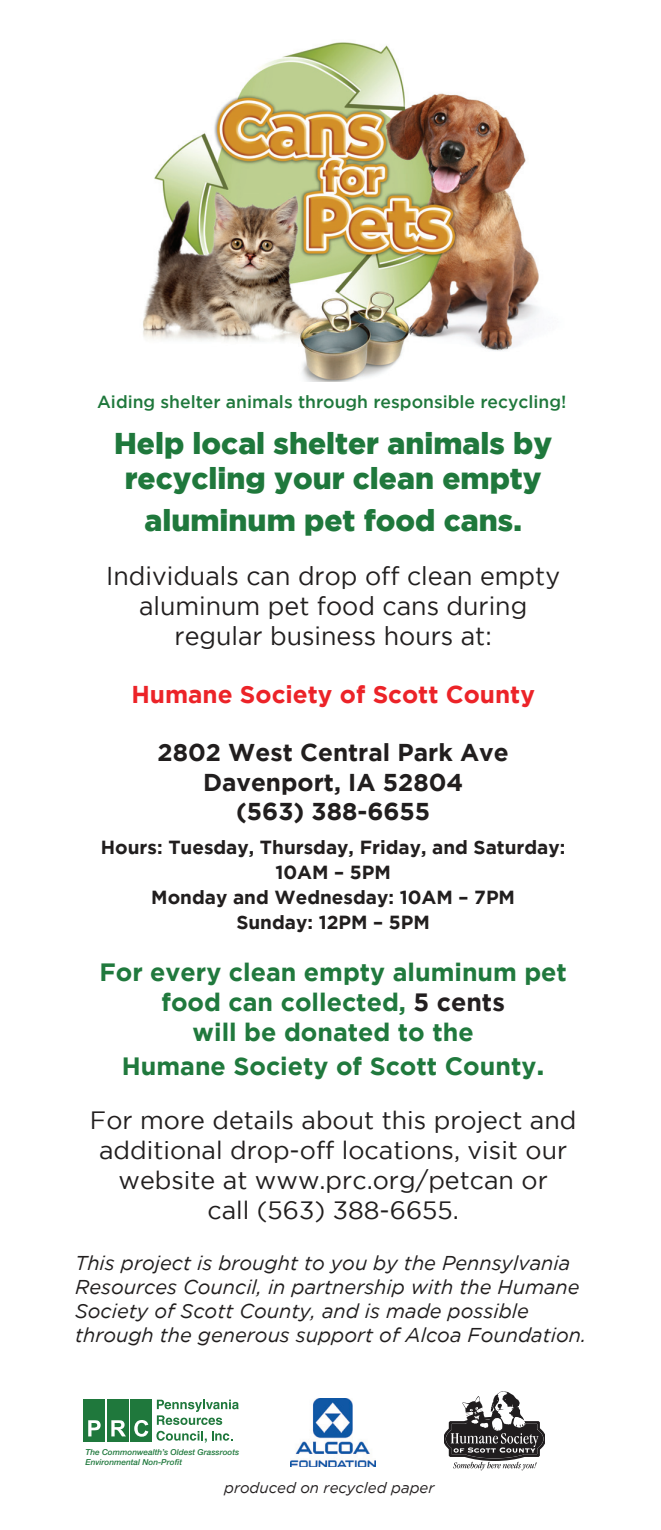
<style>
.page{position:relative;width:661px;height:1530px;background:#fff}
.page>*{position:absolute;margin:0;border:0;box-sizing:border-box;transform-origin:0 0}
.t1{font:900 30px/35px "Gotham";color:#1f783c;text-align:center}
.t2{font:25.75px/30px "Gotham";color:#211e1e;text-align:center}
.t3{font:25px/30px "Gotham";color:#211e1e;text-align:center}
.t4{font:700 25px/30px "Gotham";color:#20793d;text-align:center}
.t5{font:700 24.25px/29.2px "Gotham";color:#211e1e;text-align:center}
.t6{font:700 24.25px "Gotham";color:#ec2328}
.t7{font:italic 20px/24px "Gotham";color:#211e1e}
.t8{font:700 19px/25px "Gotham";color:#211e1e;text-align:center}
.t9{font:500 17.5px "Gotham";color:#1f783c}
.t10{font:italic 15px "Gotham";color:#231f20}
.t11{font:italic 500 8.25px/10px "Helvetica Neue LT Std";color:#1f783c}
.s1{color:#231f20}
.s2{font-weight:700;color:#20793d}
.s3{font-weight:700;font-size:28.25px;color:#20793d}
</style>
<div class="page">
<svg style="left:157px;top:1400px;width:82px;height:25px"></svg>
<svg style="left:156px;top:1431px;width:77px;height:12px"></svg>
<div style="left:84px;top:1399px;width:21px;height:43px;background:#1f783c"></div>
<svg style="left:88px;top:1420px;width:13px;height:16px"></svg>
<div style="left:107px;top:1399px;width:21px;height:43px;background:#1f783c"></div>
<svg style="left:111px;top:1420px;width:15px;height:16px"></svg>
<div style="left:131px;top:1399px;width:21px;height:43px;background:#1f783c"></div>
<svg style="left:134px;top:1420px;width:14px;height:17px"></svg>
<img style="left:143px;top:42px;width:396px;height:339px">
<img style="left:291px;top:1399px;width:85px;height:68px">
<svg style="left:444px;top:1391px;width:101px;height:79px"></svg>
<p class="t9" style="left:97px;top:392px;width:471px">Aiding shelter animals through responsible recycling!</p>
<p class="t1" style="left:114px;top:425px;width:440px">Help local shelter animals by recycling your clean empty</p>
<p class="t1" style="left:144px;top:502px;width:379px">aluminum pet food cans.</p>
<p class="t2" style="left:106px;top:560px;width:455px">Individuals can drop off clean empty aluminum pet food cans during regular business hours at:</p>
<p class="t6" style="left:131px;top:680px;width:405px">Humane Society of Scott County</p>
<p class="t5" style="left:158px;top:738px;width:353px">2802 West Central Park Ave<br>Davenport, IA 52804<br>(563) 388-6655</p>
<p class="t8" style="left:101px;top:834px;width:466px">Hours: Tuesday, Thursday, Friday, and Saturday:<br>10AM – 5PM<br>Monday and Wednesday: 10AM – 7PM<br>Sunday: 12PM – 5PM</p>
<p class="t4" style="left:99px;top:957px;width:469px">For every clean empty aluminum pet food can collected, <span class="s1">5 cents<br></span>will be donated to the</p>
<p class="t3" style="left:90px;top:1039px;width:488px;line-height:54px"><span class="s2">Humane Society of Scott County</span><span class="s3">.<br></span>For more details about this project and</p>
<p class="t3" style="left:99px;top:1135px;width:470px">additional drop-off locations, visit our website at www.prc.org/petcan or call (563) 388-6655.</p>
<p class="t7" style="left:75px;top:1251px;width:513px">This project is brought to you by the Pennsylvania Resources Council, in partnership with the Humane Society of Scott County, and is made possible through the generous support of Alcoa Foundation.</p>
<p class="t11" style="left:86px;top:1447px;width:155px">The Commonwealth’s Oldest Grassroots<br>Environmental Non-Profit</p>
<p class="t10" style="left:224px;top:1479px;width:212px">produced on recycled paper</p>
</div>
